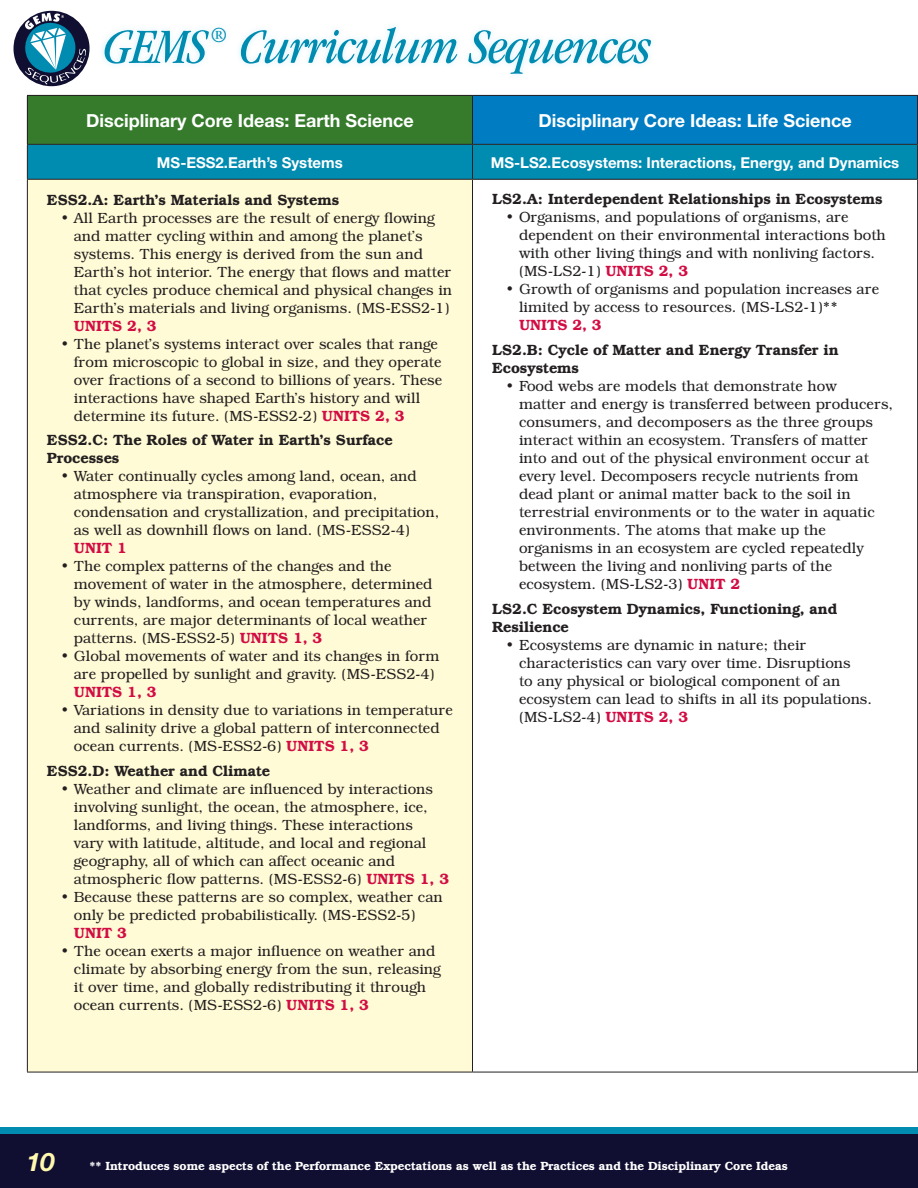
<style>
.page{position:relative;width:918px;height:1188px;background:#fff}
.page>*{position:absolute;margin:0;border:0;box-sizing:border-box;transform-origin:0 0}
._30_30_GarNarItalic{font:italic condensed 51px "ITC Garamond Std";letter-spacing:-.02em;color:#008bb0}
.t1{font:italic 700 25.5px "Helvetica Neue";color:#fff8ae}
._30_30_GarNarItalic-2{font:italic condensed 20.1px "ITC Garamond Std";color:#008bb0}
.t2{font:700 18px "Helvetica Neue";color:#fff}
.t3{font:300 15px/18px "Bookman IT Cby BT";color:#231f20}
.Body_bold{font:600 15px/18px "Bookman IT Cby BT";color:#231f20}
.t4{font:700 15px "Helvetica Neue";color:#fff}
.t5{font:600 12px "Bookman IT Cby BT";color:#fff}
.s1{font-weight:600;color:#d20d44}
</style>
<div class="page">
<div style="left:0;top:1128px;width:918px;height:60px;background:#008bb0"></div>
<div style="left:0;top:1134px;width:918px;height:54px;background:#100e31"></div>
<div style="left:27px;top:95px;width:445px;height:49px;background:#357b2b"></div>
<div style="left:472px;top:95px;width:446px;height:49px;background:#007cc2"></div>
<div style="left:27px;top:179px;width:445px;height:893px;background:#fffbd6"></div>
<hr style="left:27px;top:95px;width:445px;height:1px;background:#231f20">
<hr style="left:27px;top:96px;width:1px;height:48px;background:#231f20">
<hr style="left:472px;top:95px;width:446px;height:1px;background:#231f20">
<hr style="left:472px;top:96px;width:1px;height:48px;background:#231f20">
<hr style="left:917px;top:96px;width:1px;height:48px;background:#231f20">
<hr style="left:27px;top:180px;width:1px;height:892px;background:#231f20">
<hr style="left:472px;top:180px;width:1px;height:892px;background:#231f20">
<svg style="left:27px;top:144px;width:891px;height:36px;background:#0385a8"></svg>
<hr style="left:917px;top:180px;width:1px;height:892px;background:#231f20">
<hr style="left:27px;top:1072px;width:445px;height:1px;background:#231f20">
<hr style="left:472px;top:1072px;width:446px;height:1px;background:#231f20">
<div style="left:98px;top:22px;width:559px;height:59px;background:#6bcff6;opacity:.3"></div>
<svg style="left:13px;top:10px;width:77px;height:77px"></svg>
<p class="_30_30_GarNarItalic" style="left:104px;top:19px;width:105px">GEMS</p>
<p class="_30_30_GarNarItalic-2" style="left:211px;top:25px;width:18px">®</p>
<p class="_30_30_GarNarItalic" style="left:239px;top:19px;width:413px">Curriculum Sequences</p>
<p class="t2" style="left:86px;top:109px;width:329px">Disciplinary Core Ideas: Earth Science</p>
<p class="t2" style="left:538px;top:109px;width:315px">Disciplinary Core Ideas: Life Science</p>
<p class="t4" style="left:157px;top:153px;width:187px">MS-ESS2.Earth’s Systems</p>
<p class="t4" style="left:491px;top:153px;width:410px">MS-LS2.Ecosystems: Interactions, Energy, and Dynamics</p>
<p class="Body_bold" style="left:47px;top:191px;width:294px">ESS2.A: Earth’s Materials and Systems</p>
<p class="t3" style="left:74px;top:209px;width:380px;text-indent:-14px">• All Earth processes are the result of energy flowing and matter cycling within and among the planet’s systems. This energy is derived from the sun and Earth’s hot interior. The energy that flows and matter that cycles produce chemical and physical changes in Earth’s materials and living organisms. (MS-ESS2-1)<br><span class="s1">UNITS 2, 3</span></p>
<p class="t3" style="left:74px;top:335px;width:370px;text-indent:-14px">• The planet’s systems interact over scales that range from microscopic to global in size, and they operate over fractions of a second to billions of years. These interactions have shaped Earth’s history and will determine its future. (MS-ESS2-2) <span class="s1">UNITS 2, 3</span></p>
<p class="Body_bold" style="left:47px;top:431px;width:347px">ESS2.C: The Roles of Water in Earth’s Surface<br>Processes</p>
<p class="t3" style="left:74px;top:467px;width:367px;text-indent:-14px">• Water continually cycles among land, ocean, and atmosphere via transpiration, evaporation, condensation and crystallization, and precipitation, as well as downhill flows on land. (MS-ESS2-4)<br><span class="s1">UNIT 1</span></p>
<p class="t3" style="left:74px;top:557px;width:360px;text-indent:-14px">• The complex patterns of the changes and the movement of water in the atmosphere, determined by winds, landforms, and ocean temperatures and currents, are major determinants of local weather patterns. (MS-ESS2-5) <span class="s1">UNITS 1, 3</span></p>
<p class="t3" style="left:74px;top:647px;width:367px;text-indent:-14px">• Global movements of water and its changes in form are propelled by sunlight and gravity. (MS-ESS2-4)<br><span class="s1">UNITS 1, 3</span></p>
<p class="t3" style="left:74px;top:701px;width:381px;text-indent:-14px">• Variations in density due to variations in temperature and salinity drive a global pattern of interconnected ocean currents. (MS-ESS2-6) <span class="s1">UNITS 1, 3</span></p>
<p class="Body_bold" style="left:47px;top:762px;width:225px">ESS2.D: Weather and Climate</p>
<p class="t3" style="left:74px;top:780px;width:377px;text-indent:-14px">• Weather and climate are influenced by interactions involving sunlight, the ocean, the atmosphere, ice, landforms, and living things. These interactions<br>vary with latitude, altitude, and local and regional geography, all of which can affect oceanic and atmospheric flow patterns. (MS-ESS2-6) <span class="s1">UNITS 1, 3</span></p>
<p class="t3" style="left:74px;top:888px;width:370px;text-indent:-14px">• Because these patterns are so complex, weather can only be predicted probabilistically. (MS-ESS2-5)<br><span class="s1">UNIT 3</span></p>
<p class="t3" style="left:74px;top:942px;width:368px;text-indent:-14px">• The ocean exerts a major influence on weather and climate by absorbing energy from the sun, releasing it over time, and globally redistributing it through ocean currents. (MS-ESS2-6) <span class="s1">UNITS 1, 3</span></p>
<p class="Body_bold" style="left:492px;top:190px;width:392px">LS2.A: Interdependent Relationships in Ecosystems</p>
<p class="t3" style="left:519px;top:208px;width:368px;text-indent:-14px">• Organisms, and populations of organisms, are dependent on their environmental interactions both with other living things and with nonliving factors. (MS-LS2-1) <span class="s1">UNITS 2, 3</span></p>
<p class="t3" style="left:519px;top:280px;width:362px;text-indent:-14px">• Growth of organisms and population increases are limited by access to resources. (MS-LS2-1)**<br><span class="s1">UNITS 2, 3</span></p>
<p class="Body_bold" style="left:492px;top:341px;width:348px">LS2.B: Cycle of Matter and Energy Transfer in<br>Ecosystems</p>
<p class="t3" style="left:519px;top:377px;width:376px;text-indent:-14px">• Food webs are models that demonstrate how<br>matter and energy is transferred between producers, consumers, and decomposers as the three groups interact within an ecosystem. Transfers of matter into and out of the physical environment occur at every level. Decomposers recycle nutrients from dead plant or animal matter back to the soil in terrestrial environments or to the water in aquatic environments. The atoms that make up the organisms in an ecosystem are cycled repeatedly between the living and nonliving parts of the ecosystem. (MS-LS2-3) <span class="s1">UNIT 2</span></p>
<p class="Body_bold" style="left:492px;top:600px;width:347px">LS2.C Ecosystem Dynamics, Functioning, and<br>Resilience</p>
<p class="t3" style="left:519px;top:636px;width:355px;text-indent:-14px">• Ecosystems are dynamic in nature; their characteristics can vary over time. Disruptions<br>to any physical or biological component of an ecosystem can lead to shifts in all its populations. (MS-LS2-4) <span class="s1">UNITS 2, 3</span></p>
<h2 class="t1" style="left:26px;top:1146px;width:30px">10</h2>
<p class="t5" style="left:90px;top:1159px;width:700px">** Introduces some aspects of the Performance Expectations as well as the Practices and the Disciplinary Core Ideas</p>
</div>
